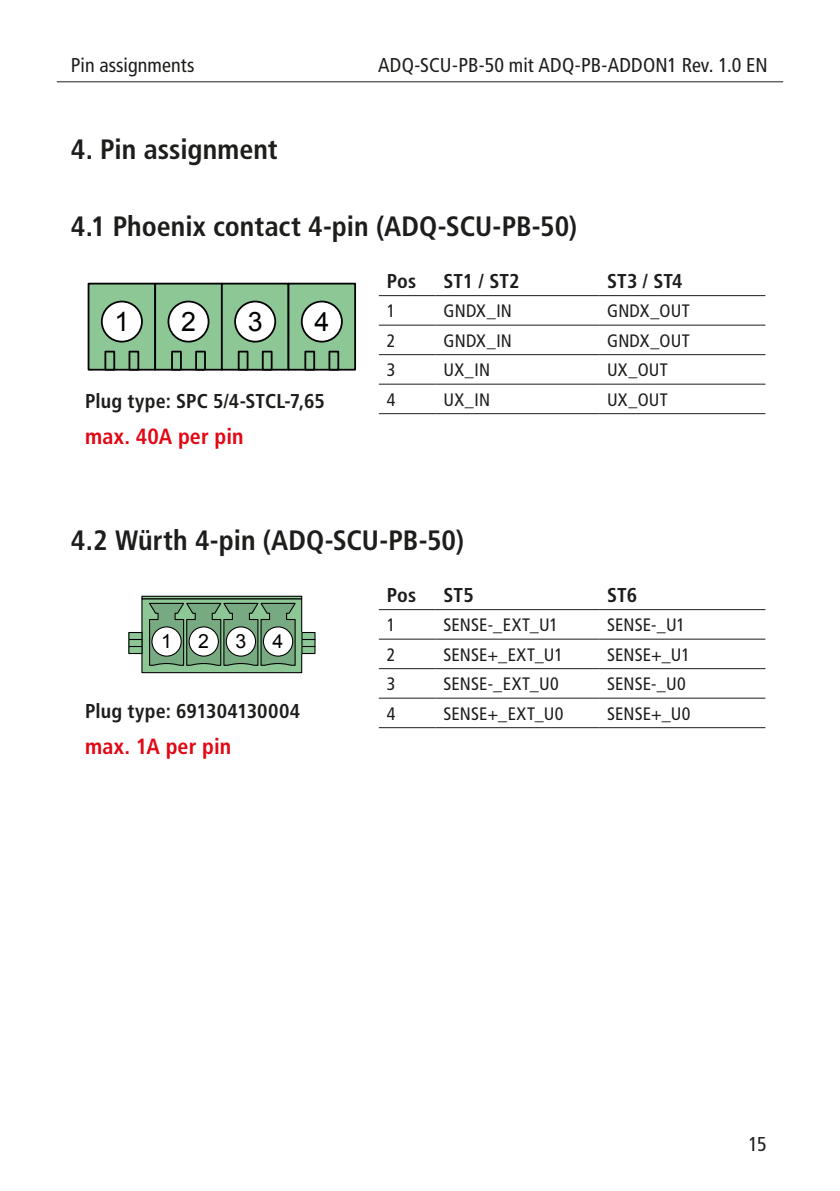
<style>
.page{position:relative;width:840px;height:1191px;background:#fff}
.page>*{position:absolute;margin:0;border:0;box-sizing:border-box;transform-origin:0 0}
.t1{font:700 condensed 28px "Frutiger LT Std";color:#1d1d1b}
.t2{font:26.8px "Arial";color:#010000}
.t3{font:700 condensed 22px "Frutiger LT Std";letter-spacing:.005em;color:#e30613}
.t4{font:700 condensed 20px "Frutiger LT Std";letter-spacing:.005em;color:#1d1d1b}
.t5{font:condensed 20px "Frutiger LT Std";letter-spacing:.005em;color:#1d1d1b}
.t6{font:19.6px "Arial";color:#010000}
.t7{font:condensed 18px "Frutiger LT Std";letter-spacing:.01em;color:#1d1d1b}
</style>
<div class="page">
<hr style="left:57px;top:81px;width:725px;height:1px;background:#1d1d1b">
<hr style="left:378px;top:295px;width:57px;height:1px;background:#1d1d1b">
<hr style="left:435px;top:295px;width:163px;height:1px;background:#1d1d1b">
<hr style="left:598px;top:295px;width:167px;height:1px;background:#1d1d1b">
<hr style="left:378px;top:325px;width:57px;height:1px;background:#1d1d1b">
<hr style="left:435px;top:325px;width:163px;height:1px;background:#1d1d1b">
<hr style="left:598px;top:325px;width:167px;height:1px;background:#1d1d1b">
<hr style="left:378px;top:354px;width:57px;height:1px;background:#1d1d1b">
<hr style="left:435px;top:354px;width:163px;height:1px;background:#1d1d1b">
<hr style="left:598px;top:354px;width:167px;height:1px;background:#1d1d1b">
<hr style="left:378px;top:384px;width:57px;height:1px;background:#1d1d1b">
<hr style="left:435px;top:384px;width:163px;height:1px;background:#1d1d1b">
<hr style="left:598px;top:384px;width:167px;height:1px;background:#1d1d1b">
<hr style="left:378px;top:413px;width:57px;height:1px;background:#1d1d1b">
<hr style="left:435px;top:413px;width:163px;height:1px;background:#1d1d1b">
<hr style="left:598px;top:413px;width:167px;height:1px;background:#1d1d1b">
<hr style="left:378px;top:609px;width:57px;height:1px;background:#1d1d1b">
<hr style="left:435px;top:609px;width:163px;height:1px;background:#1d1d1b">
<hr style="left:598px;top:609px;width:167px;height:1px;background:#1d1d1b">
<hr style="left:378px;top:638px;width:57px;height:1px;background:#1d1d1b">
<hr style="left:435px;top:638px;width:163px;height:1px;background:#1d1d1b">
<hr style="left:598px;top:638px;width:167px;height:1px;background:#1d1d1b">
<hr style="left:378px;top:668px;width:57px;height:1px;background:#1d1d1b">
<hr style="left:435px;top:668px;width:163px;height:1px;background:#1d1d1b">
<hr style="left:598px;top:668px;width:167px;height:1px;background:#1d1d1b">
<hr style="left:378px;top:697px;width:57px;height:1px;background:#1d1d1b">
<hr style="left:435px;top:697px;width:163px;height:1px;background:#1d1d1b">
<hr style="left:598px;top:697px;width:167px;height:1px;background:#1d1d1b">
<hr style="left:378px;top:727px;width:57px;height:1px;background:#1d1d1b">
<hr style="left:435px;top:727px;width:163px;height:1px;background:#1d1d1b">
<hr style="left:598px;top:727px;width:167px;height:1px;background:#1d1d1b">
<div style="left:142px;top:599px;width:159px;height:73px;background:#8dc796"></div>
<div style="left:141px;top:598px;width:161px;height:75px;border:1px solid #010000"></div>
<div style="left:141px;top:595px;width:161px;height:4px;border:1px solid #010000"></div>
<div style="left:129px;top:632px;width:13px;height:7px;background:#8dc796"></div>
<div style="left:128px;top:632px;width:14px;height:8px;border:1px solid #010000"></div>
<div style="left:129px;top:639px;width:13px;height:7px;background:#8dc796"></div>
<div style="left:128px;top:639px;width:14px;height:8px;border:1px solid #010000"></div>
<div style="left:129px;top:646px;width:13px;height:7px;background:#8dc796"></div>
<div style="left:128px;top:646px;width:14px;height:8px;border:1px solid #010000"></div>
<div style="left:302px;top:632px;width:13px;height:7px;background:#8dc796"></div>
<div style="left:301px;top:632px;width:14px;height:8px;border:1px solid #010000"></div>
<div style="left:302px;top:639px;width:13px;height:7px;background:#8dc796"></div>
<div style="left:301px;top:639px;width:14px;height:8px;border:1px solid #010000"></div>
<div style="left:302px;top:646px;width:13px;height:7px;background:#8dc796"></div>
<div style="left:301px;top:646px;width:14px;height:8px;border:1px solid #010000"></div>
<svg style="left:149px;top:602px;width:147px;height:64px;background:#689470"></svg>
<div style="left:263px;top:627px;width:29px;height:29px;background:#fff;border-radius:50%"></div>
<div style="left:263px;top:626px;width:30px;height:30px;border:1px solid #010000;border-radius:50%"></div>
<div style="left:226px;top:627px;width:29px;height:29px;background:#fff;border-radius:50%"></div>
<div style="left:226px;top:626px;width:30px;height:30px;border:1px solid #010000;border-radius:50%"></div>
<div style="left:189px;top:627px;width:29px;height:29px;background:#fff;border-radius:50%"></div>
<div style="left:188px;top:626px;width:31px;height:30px;border:1px solid #010000;border-radius:50%"></div>
<div style="left:152px;top:627px;width:29px;height:29px;background:#fff;border-radius:50%"></div>
<div style="left:151px;top:626px;width:31px;height:30px;border:1px solid #010000;border-radius:50%"></div>
<div style="left:88px;top:284px;width:67px;height:86px;background:#8dc796"></div>
<div style="left:88px;top:283px;width:68px;height:87px;border:2px solid #010000"></div>
<div style="left:104px;top:351px;width:11px;height:19px;border:2px solid #010000"></div>
<div style="left:128px;top:351px;width:11px;height:19px;border:2px solid #010000"></div>
<div style="left:102px;top:301px;width:40px;height:41px;background:#fff;border-radius:50%"></div>
<div style="left:101px;top:301px;width:42px;height:41px;border:2px solid #010000;border-radius:50%"></div>
<div style="left:155px;top:284px;width:67px;height:86px;background:#8dc796"></div>
<div style="left:154px;top:283px;width:68px;height:87px;border:2px solid #010000"></div>
<div style="left:171px;top:351px;width:11px;height:19px;border:2px solid #010000"></div>
<div style="left:195px;top:351px;width:11px;height:19px;border:2px solid #010000"></div>
<div style="left:168px;top:301px;width:40px;height:41px;background:#fff;border-radius:50%"></div>
<div style="left:167px;top:301px;width:42px;height:41px;border:2px solid #010000;border-radius:50%"></div>
<div style="left:222px;top:284px;width:66px;height:86px;background:#8dc796"></div>
<div style="left:221px;top:283px;width:68px;height:87px;border:2px solid #010000"></div>
<div style="left:238px;top:351px;width:10px;height:19px;border:2px solid #010000"></div>
<div style="left:262px;top:351px;width:10px;height:19px;border:2px solid #010000"></div>
<div style="left:235px;top:301px;width:40px;height:41px;background:#fff;border-radius:50%"></div>
<div style="left:234px;top:301px;width:42px;height:41px;border:2px solid #010000;border-radius:50%"></div>
<div style="left:288px;top:284px;width:67px;height:86px;background:#8dc796"></div>
<div style="left:287px;top:283px;width:69px;height:87px;border:2px solid #010000"></div>
<div style="left:304px;top:351px;width:11px;height:19px;border:2px solid #010000"></div>
<div style="left:328px;top:351px;width:11px;height:19px;border:2px solid #010000"></div>
<div style="left:301px;top:301px;width:41px;height:41px;background:#fff;border-radius:50%"></div>
<div style="left:301px;top:301px;width:41px;height:41px;border:2px solid #010000;border-radius:50%"></div>
<p class="t5" style="left:71px;top:53px;width:125px">Pin assignments</p>
<h1 class="t1" style="left:71px;top:132px;width:208px">4. Pin assignment</h1>
<p class="t5" style="left:378px;top:53px;width:391px">ADQ-SCU-PB-50 mit ADQ-PB-ADDON1 Rev. 1.0 EN</p>
<h1 class="t1" style="left:71px;top:210px;width:507px">4.1 Phoenix contact 4-pin (ADQ-SCU-PB-50)</h1>
<h2 class="t2" style="left:114px;top:304px;width:16px">1</h2>
<h2 class="t2" style="left:181px;top:304px;width:16px">2</h2>
<h2 class="t2" style="left:247px;top:304px;width:16px">3</h2>
<h2 class="t2" style="left:314px;top:304px;width:16px">4</h2>
<p class="t4" style="left:85px;top:389px;width:241px">Plug type: SPC 5/4-STCL-7,65</p>
<p class="t3" style="left:85px;top:423px;width:160px">max. 40A per pin</p>
<p class="t4" style="left:386px;top:269px;width:31px">Pos</p>
<p class="t4" style="left:443px;top:269px;width:77px">ST1 / ST2</p>
<p class="t4" style="left:607px;top:269px;width:77px">ST3 / ST4</p>
<p class="t7" style="left:386px;top:300px;width:10px">1</p>
<p class="t7" style="left:443px;top:300px;width:70px">GNDX_IN</p>
<p class="t7" style="left:606px;top:300px;width:84px">GNDX_OUT</p>
<p class="t7" style="left:386px;top:330px;width:10px">2</p>
<p class="t7" style="left:443px;top:330px;width:70px">GNDX_IN</p>
<p class="t7" style="left:606px;top:330px;width:84px">GNDX_OUT</p>
<p class="t7" style="left:386px;top:359px;width:10px">3</p>
<p class="t7" style="left:443px;top:359px;width:48px">UX_IN</p>
<p class="t7" style="left:606px;top:359px;width:62px">UX_OUT</p>
<p class="t7" style="left:386px;top:389px;width:10px">4</p>
<p class="t7" style="left:443px;top:389px;width:48px">UX_IN</p>
<p class="t7" style="left:606px;top:389px;width:62px">UX_OUT</p>
<h1 class="t1" style="left:71px;top:524px;width:394px">4.2 Würth 4-pin (ADQ-SCU-PB-50)</h1>
<p class="t6" style="left:161px;top:628px;width:12px">1</p>
<p class="t6" style="left:198px;top:628px;width:12px">2</p>
<p class="t6" style="left:235px;top:628px;width:12px">3</p>
<p class="t6" style="left:272px;top:628px;width:12px">4</p>
<p class="t4" style="left:85px;top:699px;width:216px">Plug type: 691304130004</p>
<p class="t3" style="left:85px;top:733px;width:148px">max. 1A per pin</p>
<p class="t4" style="left:386px;top:583px;width:31px">Pos</p>
<p class="t4" style="left:443px;top:583px;width:32px">ST5</p>
<p class="t4" style="left:607px;top:583px;width:31px">ST6</p>
<p class="t7" style="left:386px;top:614px;width:10px">1</p>
<p class="t7" style="left:443px;top:614px;width:116px">SENSE-_EXT_U1</p>
<p class="t7" style="left:606px;top:614px;width:79px">SENSE-_U1</p>
<p class="t7" style="left:386px;top:644px;width:10px">2</p>
<p class="t7" style="left:443px;top:644px;width:121px">SENSE+_EXT_U1</p>
<p class="t7" style="left:606px;top:644px;width:84px">SENSE+_U1</p>
<p class="t7" style="left:386px;top:673px;width:10px">3</p>
<p class="t7" style="left:443px;top:673px;width:117px">SENSE-_EXT_U0</p>
<p class="t7" style="left:606px;top:673px;width:80px">SENSE-_U0</p>
<p class="t7" style="left:386px;top:703px;width:10px">4</p>
<p class="t7" style="left:443px;top:703px;width:121px">SENSE+_EXT_U0</p>
<p class="t7" style="left:606px;top:703px;width:85px">SENSE+_U0</p>
<p class="t5" style="left:748px;top:1132px;width:20px">15</p>
</div>
